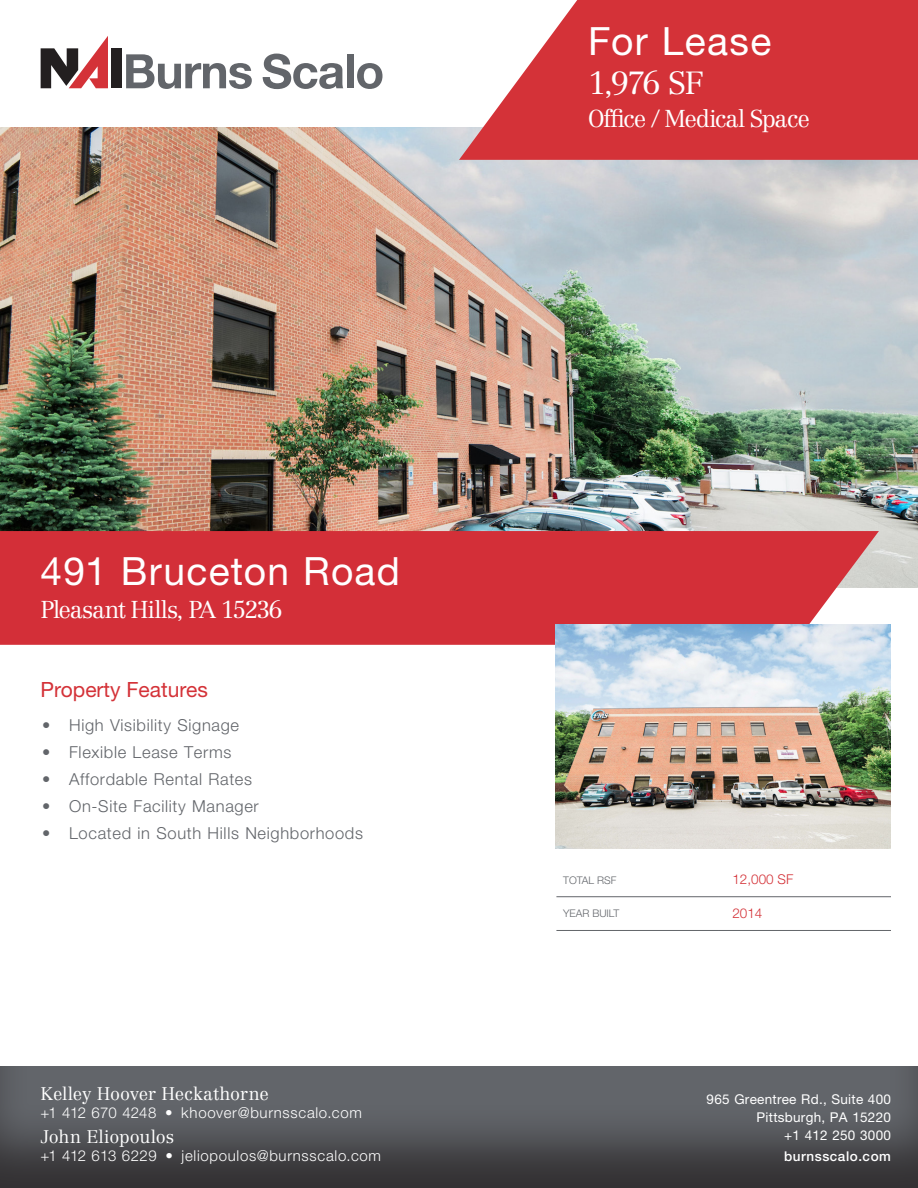
<style>
.page{position:relative;width:918px;height:1188px;background:#fff}
.page>*{position:absolute;margin:0;border:0;box-sizing:border-box;transform-origin:0 0}
.t1{font:39px "Helvetica Neue LT Std";letter-spacing:.035em;color:#fff}
.t2{font:300 31.5px "Centennial LT Std";color:#fff}
.t3{font:300 24px "Centennial LT Std";letter-spacing:-.045em;color:#fff}
.t4{font:21px "Helvetica Neue LT Std";color:#d43238}
.t5{font:300 18px "Centennial LT Std";letter-spacing:-.005em;color:#fff}
.t6{font:300 16.5px "Helvetica Neue LT Std";letter-spacing:.04em;color:#62656a}
.t7{font:300 15px "Helvetica Neue LT Std";letter-spacing:.045em;color:#fff}
.t8{font:13.5px "Helvetica Neue LT Std";letter-spacing:.02em;color:#fff}
.t9{font:500 13.5px "Helvetica Neue LT Std";letter-spacing:.04em;color:#fff}
.t10{font:300 13.5px "Helvetica Neue LT Std";color:#d43238}
.t11{font:300 10.5px "Helvetica Neue LT Std";color:#62656a}
</style>
<div class="page">
<div style="left:0;top:1065px;width:918px;height:123px;background:#231f20;opacity:.75"></div>
<img style="left:0;top:127px;width:918px;height:461px">
<div style="left:0;top:531px;width:879px;height:114px;background:#d32f38"></div>
<hr style="left:556px;top:896px;width:163px;height:1px;background:#62656a">
<hr style="left:719px;top:896px;width:172px;height:1px;background:#62656a">
<hr style="left:556px;top:930px;width:163px;height:1px;background:#62656a">
<hr style="left:719px;top:930px;width:172px;height:1px;background:#62656a">
<svg style="left:459px;top:0;width:459px;height:160px;background:#d94e53"></svg>
<img style="left:555px;top:624px;width:336px;height:224px">
<svg style="left:126px;top:54px;width:126px;height:35px"></svg>
<svg style="left:263px;top:54px;width:80px;height:35px"></svg>
<div style="left:347px;top:54px;width:7px;height:34px;background:#62656a"></div>
<svg style="left:357px;top:63px;width:26px;height:26px"></svg>
<div style="left:112px;top:48px;width:10px;height:40px;background:#231f20"></div>
<svg style="left:41px;top:36px;width:67px;height:52px"></svg>
<p class="t1" style="left:588px;top:18px;width:185px">For Lease</p>
<p class="t2" style="left:588px;top:64px;width:118px">1,976 SF</p>
<p class="t3" style="left:588px;top:105px;width:223px">Office / Medical Space</p>
<p class="t1" style="left:41px;top:548px;width:361px">491 Bruceton Road</p>
<p class="t3" style="left:41px;top:596px;width:244px">Pleasant Hills, PA 15236</p>
<p class="t4" style="left:41px;top:677px;width:169px">Property Features</p>
<p class="t6" style="left:42px;top:715px;width:199px">• High Visibility Signage</p>
<p class="t6" style="left:42px;top:742px;width:191px">• Flexible Lease Terms</p>
<p class="t6" style="left:42px;top:769px;width:211px">• Affordable Rental Rates</p>
<p class="t6" style="left:42px;top:796px;width:218px">• On-Site Facility Manager</p>
<p class="t6" style="left:42px;top:823px;width:322px">• Located in South Hills Neighborhoods</p>
<p class="t5" style="left:41px;top:1083px;width:230px">Kelley Hoover Heckathorne</p>
<p class="t7" style="left:41px;top:1104px;width:323px">+1 412 670 4248 • khoover@burnsscalo.com</p>
<p class="t5" style="left:41px;top:1126px;width:135px">John Eliopoulos</p>
<p class="t7" style="left:41px;top:1146px;width:342px">+1 412 613 6229 • jeliopoulos@burnsscalo.com</p>
<p class="t11" style="left:563px;top:873px;width:55px">TOTAL RSF</p>
<p class="t10" style="left:732px;top:871px;width:62px">12,000 SF</p>
<p class="t11" style="left:563px;top:907px;width:58px">YEAR BUILT</p>
<p class="t10" style="left:732px;top:905px;width:32px">2014</p>
<p class="t8" style="left:707px;top:1091px;width:186px">965 Greentree Rd., Suite 400</p>
<p class="t8" style="left:757px;top:1109px;width:136px">Pittsburgh, PA 15220</p>
<p class="t8" style="left:784px;top:1127px;width:108px">+1 412 250 3000</p>
<p class="t9" style="left:784px;top:1148px;width:108px">burnsscalo.com</p>
</div>
